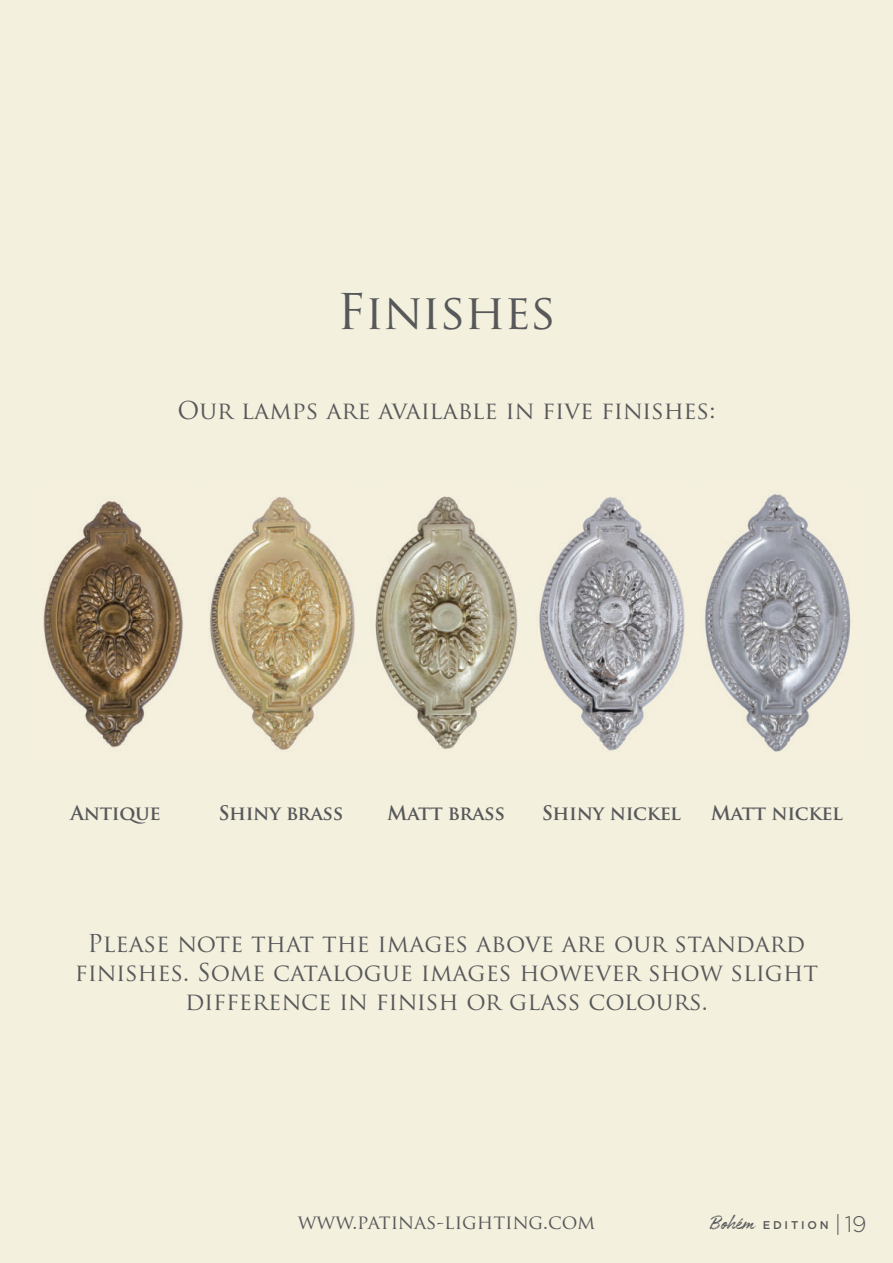
<style>
.page{position:relative;width:893px;height:1263px;background:#f4f0de}
.page>*{position:absolute;margin:0;border:0;box-sizing:border-box;transform-origin:0 0}
.t1{font:48px "Trajan Pro";letter-spacing:-.02em;color:#57585a}
.t2{font:24px/28.8px "Trajan Pro";color:#57585a;text-align:center}
.t3{font:700 19.5px "Trajan Pro";letter-spacing:-.015em;color:#57585a}
.t4{font:19.5px "Trajan Pro";color:#57585a}
.t5{font:500 11.25px "Gotham";letter-spacing:.25em;color:#57585a}
.s1{font-family:"Authenia";font-weight:400;font-size:22.5px}
.s2{font-weight:300;font-size:22.5px}
</style>
<div class="page">
<img style="left:43px;top:501px;width:140px;height:247px">
<img style="left:705px;top:494px;width:146px;height:258px">
<img style="left:209px;top:497px;width:146px;height:253px">
<img style="left:539px;top:497px;width:146px;height:255px">
<img style="left:375px;top:496px;width:143px;height:253px">
<h1 class="t1" style="left:337px;top:284px;width:221px">Finishes</h1>
<p class="t2" style="left:178px;top:396px;width:539px">Our lamps are available in five finishes:</p>
<p class="t3" style="left:70px;top:805px;width:92px">Antique</p>
<p class="t3" style="left:218px;top:805px;width:126px">Shiny brass</p>
<p class="t3" style="left:387px;top:805px;width:119px">Matt brass</p>
<p class="t3" style="left:542px;top:805px;width:141px">Shiny nickel</p>
<p class="t3" style="left:711px;top:805px;width:134px">Matt nickel</p>
<p class="t2" style="left:75px;top:930px;width:745px">Please note that the images above are our standard finishes. Some catalogue images however show slight difference in finish or glass colours.</p>
<p class="t4" style="left:298px;top:1210px;width:299px">www.patinas-lighting.com</p>
<p class="t5" style="left:709px;top:1219px;width:159px"><span class="s1">Bohém</span> EDITION <span class="s2">|19</span></p>
</div>
